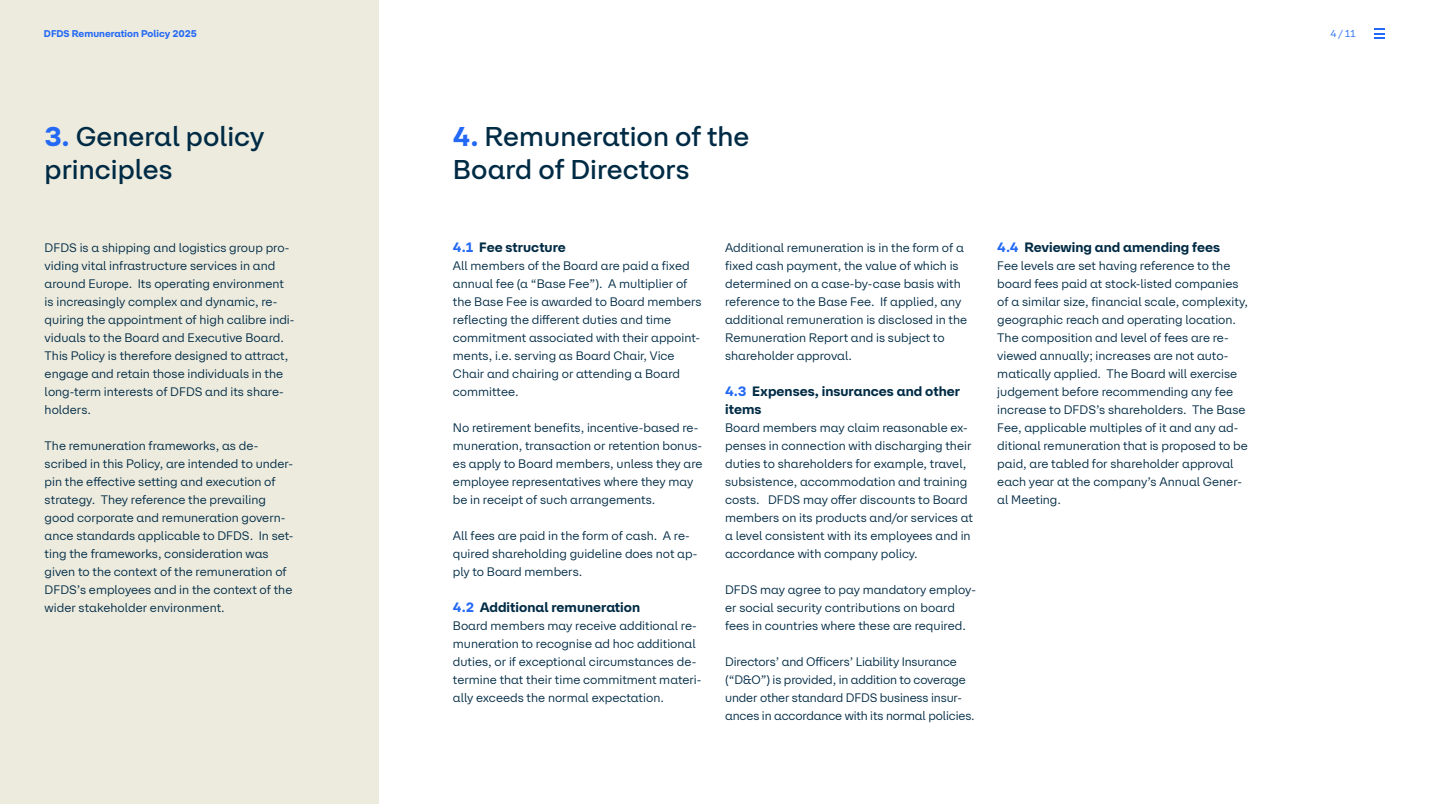
<style>
.page{position:relative;width:1429px;height:804px;background:#fff}
.page>*{position:absolute;margin:0;border:0;box-sizing:border-box;transform-origin:0 0}
.t1{font:500 27px/33px "DFDS Sans";color:#002b45}
.t2{font:700 13.5px/18px "DFDS Sans";color:#002b45}
.t3{font:12px/18px "DFDS Sans";color:#002b45}
.t4{font:700 9.75px "DFDS Sans";color:#2369f5}
.t5{font:9.75px "DFDS Sans";color:#2369f5}
.s1{font-weight:700;color:#2369f5}
.s2{color:#2369f5}
</style>
<div class="page">
<div style="left:0;top:0;width:378px;height:804px;background:#edebde"></div>
<svg style="left:1374px;top:29px;width:10px;height:10px"></svg>
<p class="t4" style="left:44px;top:28px;width:155px">DFDS Remuneration Policy 2025</p>
<p class="t5" style="left:1330px;top:28px;width:26px">4 / 11</p>
<h1 class="t1" style="left:45px;top:119px;width:221px"><span class="s1">3.</span> General policy principles</h1>
<h1 class="t1" style="left:453px;top:119px;width:298px"><span class="s1">4.</span> Remuneration of the<br>Board of Directors</h1>
<p class="t3" style="left:45px;top:238px;width:251px">DFDS is a shipping and logistics group pro&shy;viding vital infrastructure services in and around Europe. Its operating environment is increasingly complex and dynamic, re&shy;quiring the appointment of high calibre indi&shy;viduals to the Board and Executive Board.<br>This Policy is therefore designed to attract, engage and retain those individuals in the long-term interests of DFDS and its share&shy;holders.</p>
<p class="t3" style="left:45px;top:436px;width:250px">The remuneration frameworks, as de&shy;scribed in this Policy, are intended to under&shy;pin the effective setting and execution of strategy. They reference the prevailing good corporate and remuneration govern&shy;ance standards applicable to DFDS. In set&shy;ting the frameworks, consideration was given to the context of the remuneration of DFDS’s employees and in the context of the wider stakeholder environment.</p>
<p class="t2" style="left:453px;top:238px;width:114px"><span class="s2">4.1</span> Fee structure</p>
<p class="t3" style="left:453px;top:256px;width:250px">All members of the Board are paid a fixed annual fee (a “Base Fee”). A multiplier of the Base Fee is awarded to Board members reflecting the different duties and time commitment associated with their appoint&shy;ments, i.e. serving as Board Chair, Vice Chair and chairing or attending a Board committee.</p>
<p class="t3" style="left:453px;top:418px;width:251px">No retirement benefits, incentive-based re&shy;muneration, transaction or retention bonus&shy;es apply to Board members, unless they are employee representatives where they may be in receipt of such arrangements.</p>
<p class="t3" style="left:453px;top:526px;width:246px">All fees are paid in the form of cash. A re&shy;quired shareholding guideline does not ap&shy;ply to Board members.</p>
<p class="t2" style="left:453px;top:598px;width:189px"><span class="s2">4.2</span> Additional remuneration</p>
<p class="t3" style="left:453px;top:616px;width:250px">Board members may receive additional re&shy;muneration to recognise ad hoc additional duties, or if exceptional circumstances de&shy;termine that their time commitment materi&shy;ally exceeds the normal expectation.</p>
<p class="t3" style="left:725px;top:238px;width:244px">Additional remuneration is in the form of a fixed cash payment, the value of which is determined on a case-by-case basis with reference to the Base Fee. If applied, any additional remuneration is disclosed in the Remuneration Report and is subject to shareholder approval.</p>
<p class="t2" style="left:725px;top:382px;width:236px"><span class="s2">4.3</span> Expenses, insurances and other items</p>
<p class="t3" style="left:725px;top:418px;width:249px">Board members may claim reasonable ex&shy;penses in connection with discharging their duties to shareholders for example, travel, subsistence, accommodation and training costs. DFDS may offer discounts to Board members on its products and/or services at a level consistent with its employees and in accordance with company policy.</p>
<p class="t3" style="left:725px;top:580px;width:252px">DFDS may agree to pay mandatory employ&shy;er social security contributions on board fees in countries where these are required.</p>
<p class="t3" style="left:725px;top:652px;width:251px">Directors’ and Officers’ Liability Insurance (“D&amp;O”) is provided, in addition to coverage under other standard DFDS business insur&shy;ances in accordance with its normal policies.</p>
<p class="t2" style="left:997px;top:238px;width:224px"><span class="s2">4.4</span> Reviewing and amending fees</p>
<p class="t3" style="left:997px;top:256px;width:252px">Fee levels are set having reference to the board fees paid at stock-listed companies of a similar size, financial scale, complexity, geographic reach and operating location.<br>The composition and level of fees are re&shy;viewed annually; increases are not auto&shy;matically applied. The Board will exercise judgement before recommending any fee increase to DFDS’s shareholders. The Base Fee, applicable multiples of it and any ad&shy;ditional remuneration that is proposed to be paid, are tabled for shareholder approval each year at the company’s Annual Gener&shy;al Meeting.</p>
</div>
